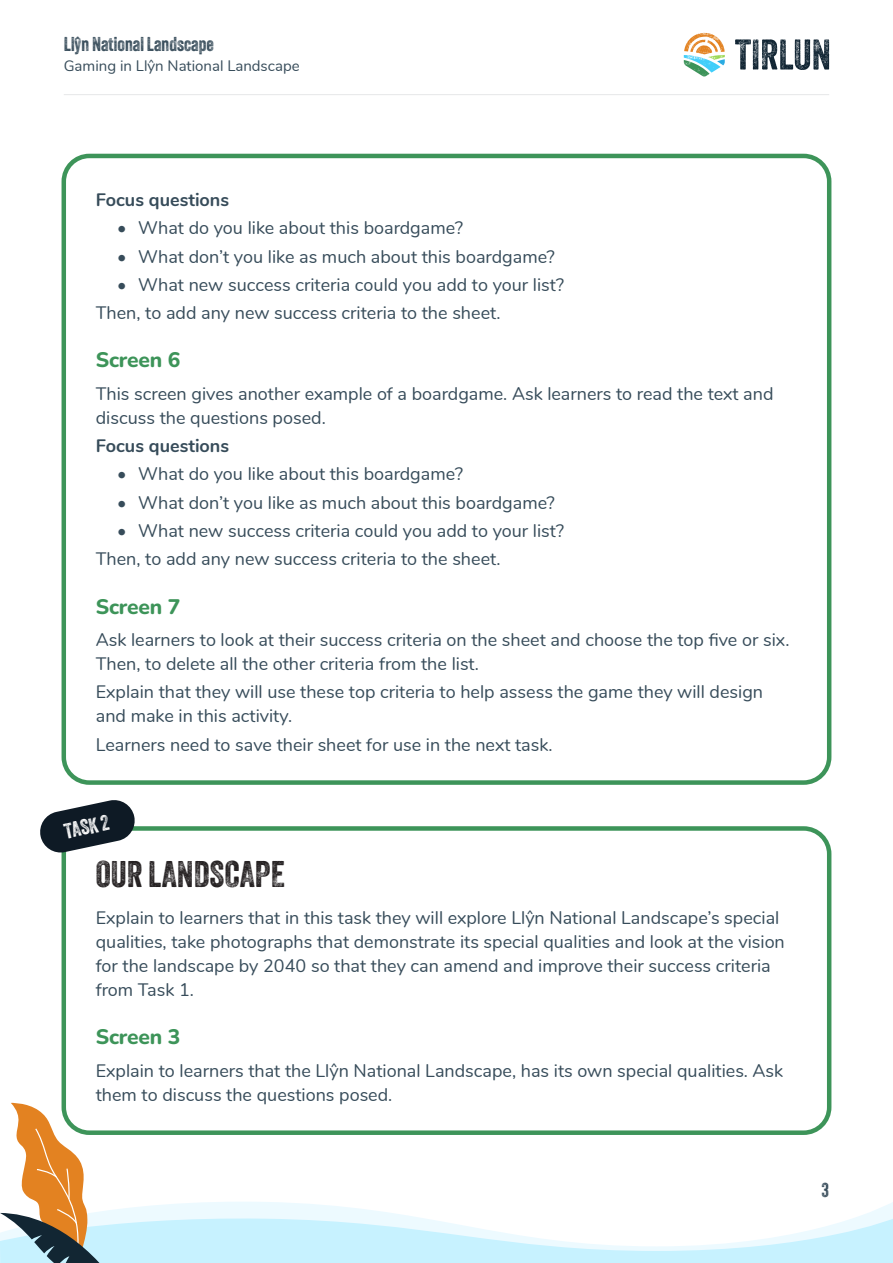
<style>
.page{position:relative;width:893px;height:1263px;background:#fff}
.page>*{position:absolute;margin:0;border:0;box-sizing:border-box;transform-origin:0 0}
.Page_sub_heading{font:36px "Veneer Two";color:#231f20}
.Page_section_heading{font:800 21px "Nunito";letter-spacing:-.01em;color:#3d9459}
.Key_activity_heading{font:21px "Veneer Two";color:#fff}
.t1{font:19.5px "Veneer Two";color:#374c5a}
.Body_text{font:18px/24px "Nunito";color:#374c5a}
.Body_text-2{font:700 18px "Nunito";color:#374c5a}
.t2{font:15px "Nunito";color:#374c5a}
</style>
<div class="page">
<svg style="left:735px;top:39px;width:94px;height:31px"></svg>
<svg style="left:684px;top:33px;width:41px;height:44px"></svg>
<hr style="left:64px;top:94px;width:765px;height:1px;background:#e6e7e9">
<div style="left:62px;top:154px;width:769px;height:631px;border:4px solid #3d9459;border-radius:26px"></div>
<svg style="left:0;top:1102px;width:893px;height:161px"></svg>
<div style="left:62px;top:826px;width:769px;height:309px;border:4px solid #3d9459;border-radius:26px"></div>
<svg style="left:40px;top:800px;width:97px;height:54px"></svg>
<p class="t1" style="left:64px;top:32px;width:152px">Llŷn National Landscape</p>
<p class="t2" style="left:64px;top:54px;width:237px">Gaming in Llŷn National Landscape</p>
<p class="Body_text-2" style="left:96px;top:187px;width:135px">Focus questions</p>
<p class="Body_text" style="left:117px;top:215px;width:347px">• What do you like about this boardgame?</p>
<p class="Body_text" style="left:117px;top:243px;width:439px">• What don’t you like as much about this boardgame?</p>
<p class="Body_text" style="left:117px;top:272px;width:448px">• What new success criteria could you add to your list?</p>
<p class="Body_text" style="left:96px;top:300px;width:406px">Then, to add any new success criteria to the sheet.</p>
<p class="Page_section_heading" style="left:96px;top:345px;width:86px">Screen 6</p>
<p class="Body_text" style="left:96px;top:381px;width:679px">This screen gives another example of a boardgame. Ask learners to read the text and discuss the questions posed.</p>
<p class="Body_text-2" style="left:96px;top:433px;width:135px">Focus questions</p>
<p class="Body_text" style="left:117px;top:461px;width:347px">• What do you like about this boardgame?</p>
<p class="Body_text" style="left:117px;top:489px;width:439px">• What don’t you like as much about this boardgame?</p>
<p class="Body_text" style="left:117px;top:518px;width:448px">• What new success criteria could you add to your list?</p>
<p class="Body_text" style="left:96px;top:546px;width:406px">Then, to add any new success criteria to the sheet.</p>
<p class="Page_section_heading" style="left:96px;top:591px;width:86px">Screen 7</p>
<p class="Body_text" style="left:96px;top:627px;width:695px">Ask learners to look at their success criteria on the sheet and choose the top five or six.<br>Then, to delete all the other criteria from the list.</p>
<p class="Body_text" style="left:96px;top:679px;width:669px">Explain that they will use these top criteria to help assess the game they will design and make in this activity.</p>
<p class="Body_text" style="left:96px;top:731px;width:458px">Learners need to save their sheet for use in the next task.</p>
<p class="Key_activity_heading" style="left:62px;top:819px;width:47px;rotate:-12deg">TASK 2</p>
<p class="Page_sub_heading" style="left:96px;top:852px;width:190px">OUR LANDSCAPE</p>
<p class="Body_text" style="left:96px;top:905px;width:691px">Explain to learners that in this task they will explore Llŷn National Landscape’s special qualities, take photographs that demonstrate its special qualities and look at the vision for the landscape by 2040 so that they can amend and improve their success criteria from Task 1.</p>
<p class="Page_section_heading" style="left:96px;top:1022px;width:86px">Screen 3</p>
<p class="Body_text" style="left:96px;top:1057px;width:689px">Explain to learners that the Llŷn National Landscape, has its own special qualities. Ask them to discuss the questions posed.</p>
<p class="t1" style="left:822px;top:1178px;width:9px">3</p>
</div>
